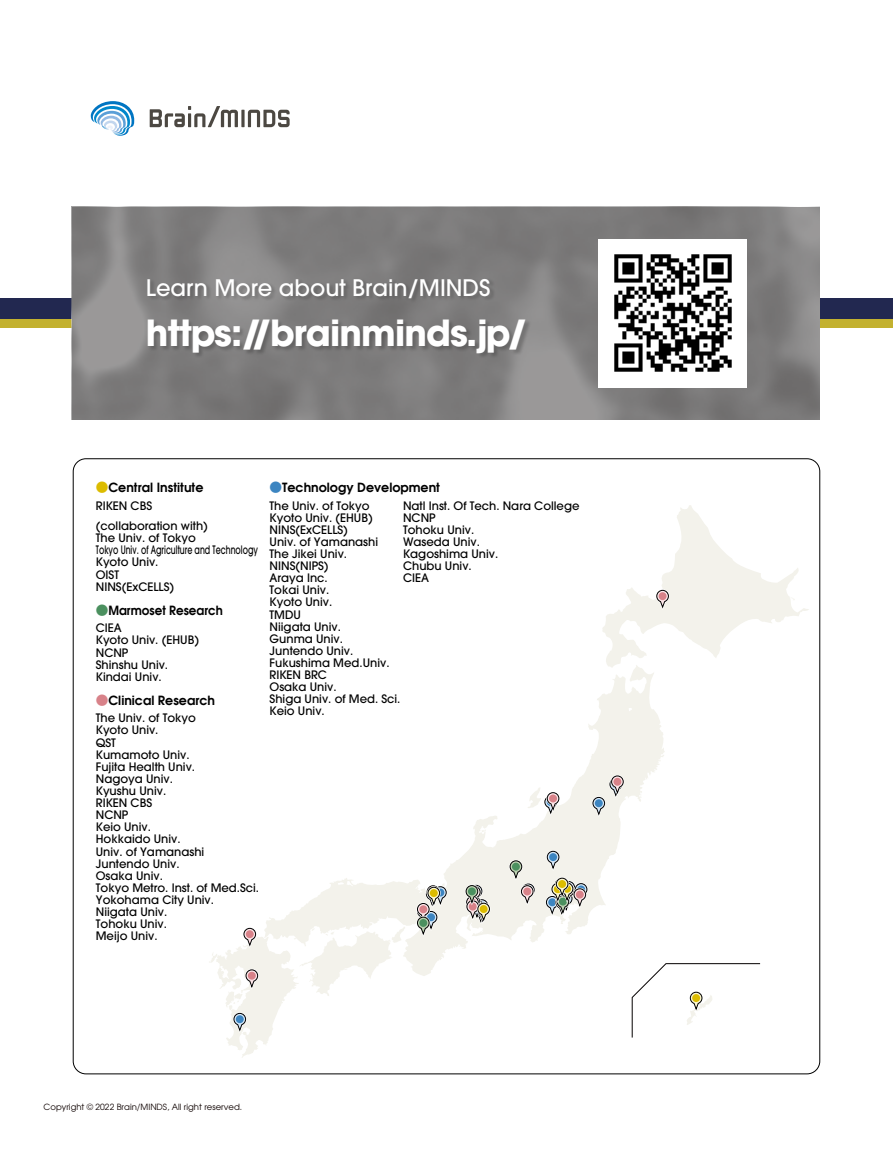
<style>
.page{position:relative;width:893px;height:1149px;background:#fff}
.page>*{position:absolute;margin:0;border:0;box-sizing:border-box;transform-origin:0 0}
.t1{font:700 35.7px "Avant Garde";letter-spacing:-.025em;color:#fff}
.t2{font:500 22.65px "Avant Garde";color:#fff}
.t3{font:600 12.6px "Avant Garde";color:#000}
.t4{font:600 12.6px "Avant Garde";color:#000;scale:.94 1}
.t5{font:500 11.55px/12.1px "Avant Garde";color:#000}
.t6{font:8.55px "Avant Garde";color:#120605}
.s1{font-family:"Koz Go Pr 6 N";font-weight:400;color:#dcbc00}
.s2{font-family:"Koz Go Pr 6 N";font-weight:400;color:#4b905f}
.s3{font-family:"Koz Go Pr 6 N";font-weight:400;color:#d88289}
.s4{font-family:"Koz Go Pr 6 N";font-weight:400;color:#3c85c1}
</style>
<div class="page">
<div style="left:0;top:298px;width:893px;height:21px;background:#222850"></div>
<div style="left:0;top:319px;width:893px;height:8px;background:#c3b12f"></div>
<svg style="left:241px;top:110px;width:4px;height:17px"></svg>
<svg style="left:248px;top:110px;width:42px;height:17px"></svg>
<svg style="left:150px;top:106px;width:88px;height:21px"></svg>
<svg style="left:91px;top:101px;width:44px;height:35px"></svg>
<svg style="left:72px;top:207px;width:748px;height:212px;background:#817f7f"></svg>
<div style="left:148px;top:319px;width:384px;height:39px;background:#000;opacity:.2"></div>
<div style="left:148px;top:278px;width:348px;height:26px;background:#000;opacity:.2"></div>
<img style="left:599px;top:239px;width:148px;height:148px">
<svg style="left:266px;top:668px;width:399px;height:307px"></svg>
<svg style="left:528px;top:787px;width:33px;height:31px"></svg>
<div style="left:549px;top:794px;width:8px;height:8px;background:#d88289;border-radius:50%"></div>
<svg style="left:602px;top:505px;width:207px;height:163px"></svg>
<div style="left:659px;top:592px;width:8px;height:8px;background:#d88289;border-radius:50%"></div>
<svg style="left:591px;top:773px;width:34px;height:47px;background:#dcdddb"></svg>
<div style="left:613px;top:777px;width:8px;height:8px;background:#d88289;border-radius:50%"></div>
<svg style="left:209px;top:925px;width:196px;height:132px"></svg>
<svg style="left:246px;top:929px;width:8px;height:8px"></svg>
<svg style="left:508px;top:858px;width:28px;height:50px"></svg>
<div style="left:512px;top:862px;width:8px;height:8px;background:#4b905f;border-radius:50%"></div>
<svg style="left:544px;top:848px;width:45px;height:71px;background:#d0d2cb"></svg>
<svg style="left:558px;top:879px;width:8px;height:8px"></svg>
<svg style="left:464px;top:882px;width:28px;height:45px"></svg>
<svg style="left:480px;top:904px;width:8px;height:8px"></svg>
<svg style="left:632px;top:962px;width:128px;height:75px"></svg>
<svg style="left:692px;top:993px;width:8px;height:8px"></svg>
<svg style="left:415px;top:883px;width:33px;height:56px;background:#c9cbc7"></svg>
<svg style="left:430px;top:888px;width:8px;height:8px"></svg>
<h2 class="t2" style="left:146px;top:273px;width:346px">Learn More about Brain/MINDS</h2>
<h1 class="t1" style="left:146px;top:309px;width:384px">https://brainminds.jp/</h1>
<p class="t3" style="left:96px;top:479px;width:109px"><span class="s1">●</span>Central Institute</p>
<p class="t5" style="left:96px;top:495px;width:114px;line-height:20.5px">RIKEN CBS (collaboration with)</p>
<p class="t5" style="left:96px;top:532px;width:164px">The Univ. of Tokyo<br>Tokyo Univ. of Agriculture and Technology<br>Kyoto Univ.<br>OIST<br>NINS(ExCELLS)</p>
<p class="t4" style="left:96px;top:602px;width:137px"><span class="s2">●</span>Marmoset Research</p>
<p class="t5" style="left:96px;top:622px;width:105px">CIEA<br>Kyoto Univ. (EHUB)<br>NCNP<br>Shinshu Univ.<br>Kindai Univ.</p>
<p class="t3" style="left:96px;top:691px;width:121px"><span class="s3">●</span>Clinical Research</p>
<p class="t5" style="left:96px;top:712px;width:165px">The Univ. of Tokyo<br>Kyoto Univ.<br>QST<br>Kumamoto Univ.<br>Fujita Health Univ.<br>Nagoya Univ.<br>Kyushu Univ.<br>RIKEN CBS<br>NCNP<br>Keio Univ.<br>Hokkaido Univ.<br>Univ. of Yamanashi<br>Juntendo Univ.<br>Osaka Univ.<br>Tokyo Metro. Inst. of Med.Sci.<br>Yokohama City Univ.<br>Niigata Univ.<br>Tohoku Univ.<br>Meijo Univ.</p>
<p class="t3" style="left:270px;top:479px;width:172px"><span class="s4">●</span>Technology Development</p>
<p class="t5" style="left:270px;top:499px;width:132px">The Univ. of Tokyo<br>Kyoto Univ. (EHUB)<br>NINS(ExCELLS)<br>Univ. of Yamanashi<br>The Jikei Univ.<br>NINS(NIPS)<br>Araya Inc.<br>Tokai Univ.<br>Kyoto Univ.<br>TMDU<br>Niigata Univ.<br>Gunma Univ.<br>Juntendo Univ.<br>Fukushima Med.Univ.<br>RIKEN BRC<br>Osaka Univ.<br>Shiga Univ. of Med. Sci.<br>Keio Univ.</p>
<p class="t5" style="left:403px;top:499px;width:178px">Natl Inst. Of Tech. Nara College<br>NCNP<br>Tohoku Univ.<br>Waseda Univ.<br>Kagoshima Univ.<br>Chubu Univ.<br>CIEA</p>
<p class="t6" style="left:44px;top:1100px;width:200px">Copyright © 2022 Brain/MINDS, All right reserved.</p>
</div>
